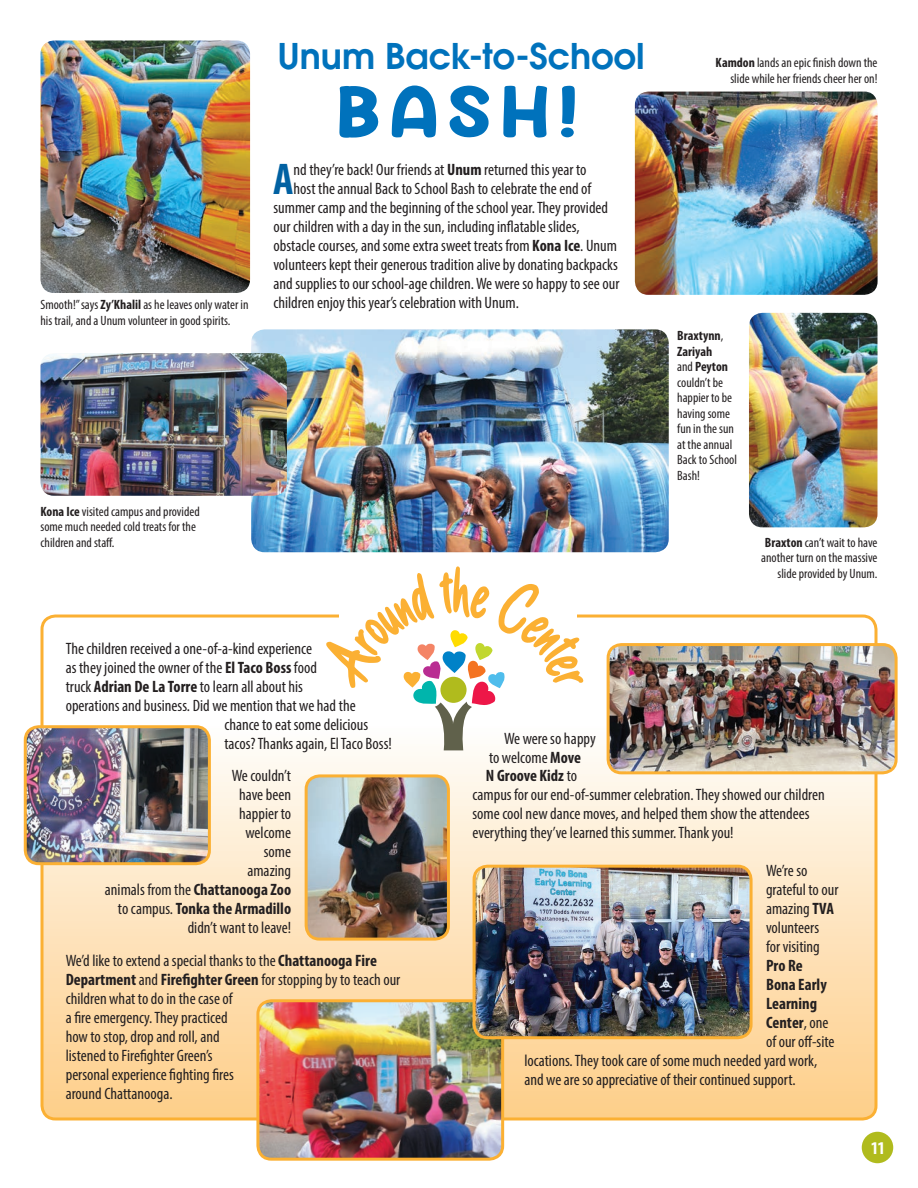
<style>
.page{position:relative;width:918px;height:1188px;background:#fff}
.page>*{position:absolute;margin:0;border:0;box-sizing:border-box;transform-origin:0 0}
.t1{font:700 condensed 44.7px "Myriad Pro";color:#0161a2}
.t2{font:600 35.25px "Avant Garde";letter-spacing:-.005em;color:#0072bc}
.t3{font:700 condensed 18px "Myriad Pro";color:#fff}
.t4{font:condensed 16.5px/18.9px "Myriad Pro";color:#231f20}
.t5{font:700 condensed 16.5px "Myriad Pro";color:#231f20}
.t6{font:condensed 13.5px/15.5px "Myriad Pro";color:#231f20}
.s1{font-weight:700}
.s2{font-weight:400}
</style>
<div class="page">
<div style="left:862px;top:1132px;width:31px;height:31px;background:#b0bb1d;border-radius:50%"></div>
<svg style="left:44px;top:617px;width:830px;height:501px"></svg>
<svg style="left:339px;top:86px;width:236px;height:52px"></svg>
<img style="left:258px;top:1001px;width:242px;height:156px">
<div style="left:256px;top:999px;width:248px;height:162px;border:3px solid #fbb033;border-radius:14px"></div>
<img style="left:608px;top:645px;width:286px;height:128px">
<div style="left:607px;top:643px;width:291px;height:131px;border:3px solid #fbb033;border-radius:14px"></div>
<img style="left:474px;top:866px;width:277px;height:172px">
<div style="left:473px;top:865px;width:280px;height:174px;border:3px solid #fbb033;border-radius:14px"></div>
<img style="left:306px;top:776px;width:142px;height:163px">
<div style="left:305px;top:774px;width:145px;height:167px;border:3px solid #fbb033;border-radius:14px"></div>
<img style="left:26px;top:727px;width:183px;height:137px">
<div style="left:24px;top:725px;width:187px;height:140px;border:3px solid #fbb033;border-radius:14px"></div>
<img style="left:749px;top:313px;width:129px;height:214px">
<img style="left:40px;top:40px;width:210px;height:253px">
<img style="left:251px;top:329px;width:418px;height:223px">
<img style="left:635px;top:92px;width:243px;height:203px">
<img style="left:40px;top:353px;width:247px;height:143px">
<svg style="left:326px;top:566px;width:257px;height:184px"></svg>
<h2 class="t2" style="left:277px;top:33px;width:369px">Unum Back-to-School</h2>
<p class="t6" style="left:41px;top:297px;width:209px">Smooth!” says <span class="s1">Zy’Khalil</span> as he leaves only water in his trail, and a Unum volunteer in good spirits.</p>
<h1 class="t1" style="left:273px;top:152px;width:22px">A</h1>
<p class="t4" style="left:294px;top:160px;width:295px">nd they’re back! Our friends at <span class="s1">Unum</span> returned this year to</p>
<p class="t4" style="left:294px;top:179px;width:299px">host the annual Back to School Bash to celebrate the end of</p>
<p class="t4" style="left:273px;top:198px;width:336px">summer camp and the beginning of the school year. They provided</p>
<p class="t4" style="left:273px;top:217px;width:308px">our children with a day in the sun, including inflatable slides,</p>
<p class="t4" style="left:273px;top:236px;width:345px">obstacle courses, and some extra sweet treats from <span class="s1">Kona Ice</span>. Unum</p>
<p class="t4" style="left:273px;top:255px;width:346px">volunteers kept their generous tradition alive by donating backpacks</p>
<p class="t4" style="left:273px;top:274px;width:347px">and supplies to our school-age children. We were so happy to see our</p>
<p class="t4" style="left:273px;top:293px;width:247px">children enjoy this year’s celebration with Unum.</p>
<p class="t6" style="left:40px;top:503px;width:161px"><span class="s1">Kona Ice</span> visited campus and provided some much needed cold treats for the children and staff.</p>
<p class="t6" style="left:716px;top:55px;width:163px;text-align:right"><span class="s1">Kamdon</span> lands an epic finish down the slide while her friends cheer her on!</p>
<p class="t6" style="left:677px;top:328px;width:61px"><span class="s1">Braxtynn</span>,<br><span class="s1">Zariyah<br></span>and <span class="s1">Peyton </span>couldn’t be happier to be having some fun in the sun at the annual<br>Back to School<br>Bash!</p>
<p class="t6" style="left:761px;top:534px;width:118px;text-align:right"><span class="s1">Braxton</span> can’t wait to have another turn on the massive slide provided by Unum.</p>
<p class="t4" style="left:66px;top:639px;width:248px">The children received a one-of-a-kind experience</p>
<p class="t4" style="left:66px;top:658px;width:253px">as they joined the owner of the <span class="s1">El Taco Boss</span> food</p>
<p class="t4" style="left:66px;top:677px;width:239px">truck <span class="s1">Adrian De La Torre</span> to learn all about his</p>
<p class="t4" style="left:66px;top:696px;width:291px">operations and business. Did we mention that we had the</p>
<p class="t4" style="left:224px;top:715px;width:145px">chance to eat some delicious</p>
<p class="t4" style="left:224px;top:734px;width:169px">tacos? Thanks again, El Taco Boss!</p>
<p class="t4" style="left:105px;top:766px;width:188px;text-align:right">We couldn’t<br>have been<br>happier to<br>welcome<br>some<br>amazing<br>animals from the <span class="s1">Chattanooga Zoo </span>to campus. <span class="s1">Tonka the Armadillo </span>didn’t want to leave!</p>
<p class="t4" style="left:66px;top:951px;width:336px">We’d like to extend a special thanks to the <span class="s1">Chattanooga Fire Department</span> and <span class="s1">Firefighter Green</span> for stopping by to teach our children what to do in the case of<br>a fire emergency. They practiced<br>how to stop, drop and roll, and<br>listened to Firefighter Green’s<br>personal experience fighting fires<br>around Chattanooga.</p>
<p class="t4" style="left:504px;top:728px;width:93px">We were so happy</p>
<p class="t4" style="left:489px;top:747px;width:93px">to welcome <span class="s1">Move</span></p>
<p class="t5" style="left:486px;top:766px;width:93px">N Groove Kidz <span class="s2">to</span></p>
<p class="t4" style="left:473px;top:785px;width:354px">campus for our end-of-summer celebration. They showed our children</p>
<p class="t4" style="left:473px;top:804px;width:339px">some cool new dance moves, and helped them show the attendees</p>
<p class="t4" style="left:473px;top:823px;width:263px">everything they’ve learned this summer. Thank you!</p>
<p class="t4" style="left:766px;top:861px;width:74px">We’re so grateful to our amazing <span class="s1">TVA </span>volunteers<br>for visiting</p>
<p class="t5" style="left:766px;top:955px;width:38px">Pro Re</p>
<p class="t5" style="left:766px;top:974px;width:62px">Bona Early</p>
<p class="t5" style="left:766px;top:993px;width:53px">Learning</p>
<p class="t5" style="left:766px;top:1012px;width:64px">Center<span class="s2">, one</span></p>
<p class="t4" style="left:766px;top:1032px;width:70px">of our off-site</p>
<p class="t4" style="left:524px;top:1051px;width:294px">locations. They took care of some much needed yard work,</p>
<p class="t4" style="left:524px;top:1070px;width:273px">and we are so appreciative of their continued support.</p>
<p class="t3" style="left:871px;top:1137px;width:16px">11</p>
</div>
